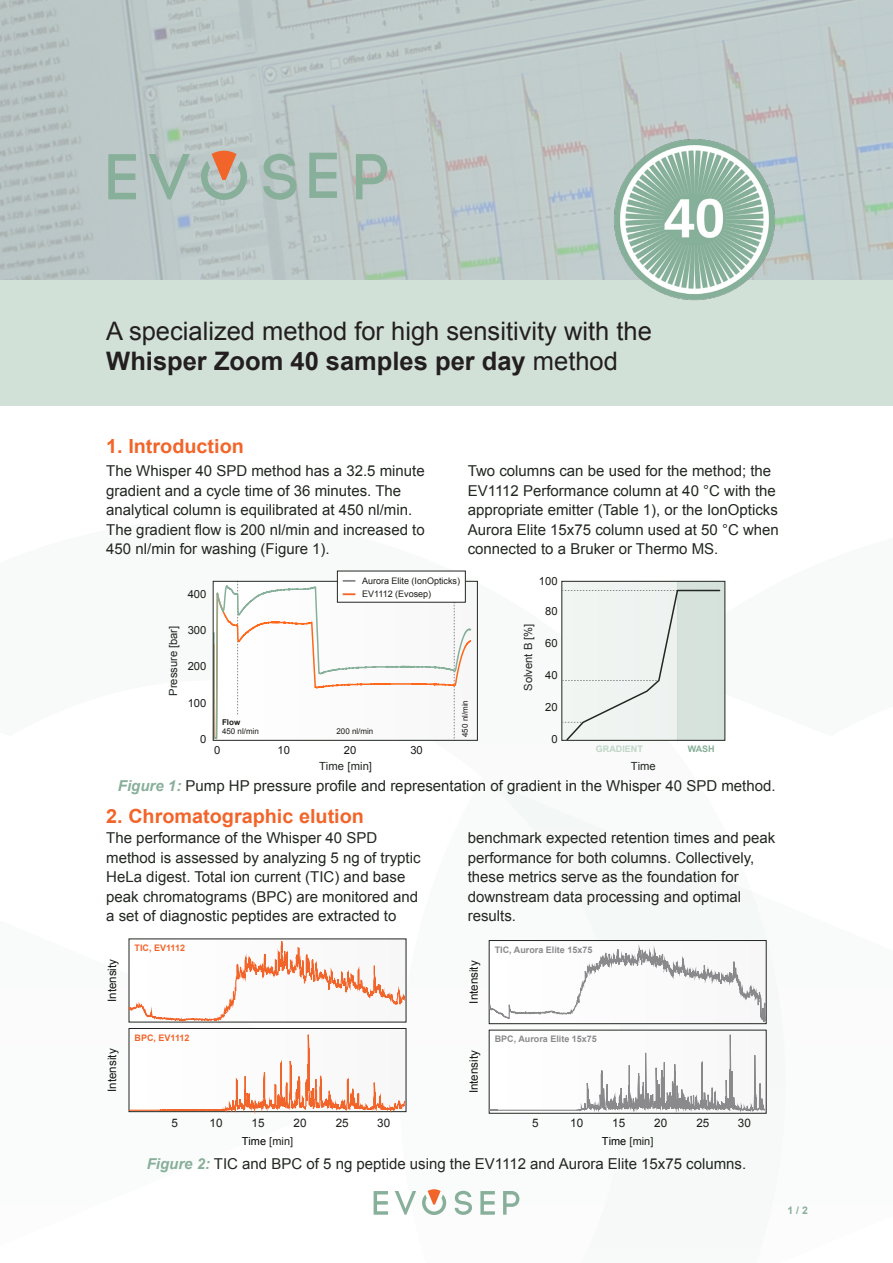
<style>
.page{position:relative;width:893px;height:1263px;background:#fff}
.page>*{position:absolute;margin:0;border:0;box-sizing:border-box;transform-origin:0 0}
.t1{font:25.5px/30.6px "Arial";color:#231f20}
.t2{font:700 19.5px "Arial";color:#f2652a}
.t3{font:15px/19.5px "Arial";color:#222721}
.t4{font:11.7px "Arial";color:#1c1d1a}
.t5{font:11.55px "Arial";color:#161612}
.t6{font:11.25px "Arial";color:#222721}
.t7{font:11.25px "Arial";color:#1c1d1a}
.t8{font:10.95px "Arial";color:#020202}
.t9{font:700 10.5px "Arial";color:#87af9a}
.t10{font:700 9px "Arial";color:#8a8a8d}
.t11{font:9px/13.4px "Arial";color:#1c1d1a}
.t12{font:700 9px "Arial";color:#f2652a}
.t13{font:700 9px "Arial";color:#bfd6c8}
.t14{font:700 9px "Arial";color:#87af9a}
.t15{font:7.95px "Arial";color:#1c1d1a}
.t16{font:700 7.95px "Arial";color:#1c1d1a}
.s1{font-weight:700}
.s2{font-weight:700;font-style:italic;color:#87af9a}
.s3{color:#222721}
.s4{color:#1d1c1a}
</style>
<div class="page">
<svg style="left:0;top:0;width:893px;height:279px;fill:#bfcbca"></svg>
<div style="left:0;top:279px;width:893px;height:126px;background:#d2e1d7"></div>
<svg style="left:480px;top:1191px;width:8px;height:24px"></svg>
<svg style="left:108px;top:154px;width:28px;height:45px"></svg>
<svg style="left:263px;top:154px;width:33px;height:46px"></svg>
<svg style="left:309px;top:153px;width:28px;height:45px"></svg>
<svg style="left:149px;top:154px;width:41px;height:45px"></svg>
<svg style="left:356px;top:154px;width:31px;height:45px"></svg>
<svg style="left:201px;top:151px;width:46px;height:49px"></svg>
<div style="left:561px;top:581px;width:116px;height:159px;background:#eff3f1"></div>
<div style="left:677px;top:581px;width:48px;height:159px;background:#d5e1db"></div>
<div style="left:561px;top:581px;width:164px;height:160px;border:1px solid #222721"></div>
<svg style="left:562px;top:589px;width:159px;height:152px"></svg>
<svg style="left:488px;top:782px;width:278px;height:433px"></svg>
<svg style="left:128px;top:942px;width:84px;height:171px"></svg>
<svg style="left:489px;top:903px;width:277px;height:190px"></svg>
<svg style="left:129px;top:938px;width:83px;height:87px"></svg>
<img style="left:594px;top:120px;width:200px;height:181px">
<svg style="left:212px;top:938px;width:260px;height:277px"></svg>
<svg style="left:212px;top:574px;width:261px;height:167px"></svg>
<div style="left:213px;top:581px;width:265px;height:160px;border:1px solid #222721"></div>
<div style="left:337px;top:571px;width:129px;height:31px;background:#fff"></div>
<svg style="left:343px;top:580px;width:12px;height:2px"></svg>
<svg style="left:343px;top:593px;width:12px;height:2px"></svg>
<h1 class="t1" style="left:106px;top:316px;width:547px">A specialized method for high sensitivity with the<br><span class="s1">Whisper Zoom 40 samples per day</span> method</h1>
<h2 class="t2" style="left:106px;top:433px;width:139px">1. Introduction</h2>
<p class="t3" style="left:106px;top:461px;width:320px">The Whisper 40 SPD method has a 32.5 minute gradient and a cycle time of 36 minutes. The analytical column is equilibrated at 450 nl/min.<br>The gradient flow is 200 nl/min and increased to 450 nl/min for washing (Figure 1).</p>
<p class="t3" style="left:468px;top:461px;width:313px">Two columns can be used for the method; the EV1112 Performance column at 40 °C with the appropriate emitter (Table 1), or the IonOpticks Aurora Elite 15x75 column used at 50 °C when connected to a Bruker or Thermo MS.</p>
<p class="t6" style="left:166px;top:696px;width:72px;rotate:-90deg">Pressure [bar]</p>
<p class="t7" style="left:188px;top:587px;width:20px">400</p>
<p class="t7" style="left:188px;top:623px;width:20px">300</p>
<p class="t7" style="left:188px;top:659px;width:20px">200</p>
<p class="t7" style="left:188px;top:695px;width:20px">100</p>
<p class="t7" style="left:200px;top:731px;width:8px">0</p>
<p class="t11" style="left:362px;top:574px;width:100px">Aurora Elite (IonOpticks)<br>EV1112 (Evosep)</p>
<p class="t16" style="left:222px;top:717px;width:20px">Flow</p>
<p class="t15" style="left:222px;top:726px;width:38px">450 nl/min</p>
<p class="t15" style="left:336px;top:726px;width:38px">200 nl/min</p>
<p class="t7" style="left:214px;top:742px;width:8px">0</p>
<p class="t7" style="left:278px;top:742px;width:14px">10</p>
<p class="t7" style="left:344px;top:742px;width:14px">20</p>
<p class="t7" style="left:410px;top:742px;width:14px">30</p>
<p class="t6" style="left:319px;top:758px;width:54px">Time [min]</p>
<p class="t15" style="left:460px;top:737px;width:38px;rotate:-90deg">450 nl/min</p>
<p class="t7" style="left:539px;top:574px;width:20px">100</p>
<p class="t6" style="left:521px;top:691px;width:69px;rotate:-90deg">Solvent B [%]</p>
<p class="t7" style="left:545px;top:604px;width:14px">80</p>
<p class="t7" style="left:545px;top:636px;width:14px">60</p>
<p class="t7" style="left:545px;top:668px;width:14px">40</p>
<p class="t7" style="left:545px;top:700px;width:14px">20</p>
<p class="t7" style="left:551px;top:731px;width:8px">0</p>
<p class="t13" style="left:596px;top:743px;width:48px">GRADIENT</p>
<p class="t14" style="left:688px;top:743px;width:28px">WASH</p>
<p class="t6" style="left:631px;top:758px;width:26px">Time</p>
<p class="t3" style="left:118px;top:776px;width:659px"><span class="s2">Figure 1:</span> Pump HP pressure profile and representation of gradient in the Whisper 40 SPD method.</p>
<h2 class="t2" style="left:106px;top:803px;width:259px">2. Chromatographic elution</h2>
<p class="t3" style="left:106px;top:828px;width:316px">The performance of the Whisper 40 SPD method is assessed by analyzing 5 ng of tryptic HeLa digest. Total ion current (TIC) and base peak chromatograms (BPC) are monitored and a set of diagnostic peptides are extracted to</p>
<p class="t3" style="left:468px;top:828px;width:309px">benchmark expected retention times and peak performance for both columns. Collectively, these metrics serve as the foundation for downstream data processing and optimal results.</p>
<p class="t5" style="left:105px;top:1002px;width:45px;rotate:-90deg">Intensity</p>
<p class="t5" style="left:105px;top:1092px;width:45px;rotate:-90deg">Intensity</p>
<p class="t12" style="left:134px;top:942px;width:52px">TIC, EV1112</p>
<p class="t10" style="left:495px;top:944px;width:99px">TIC, Aurora Elite 15x75</p>
<p class="t5" style="left:466px;top:1004px;width:45px;rotate:-90deg">Intensity</p>
<p class="t12" style="left:134px;top:1031px;width:57px">BPC, EV1112</p>
<p class="t10" style="left:495px;top:1033px;width:104px">BPC, Aurora Elite 15x75</p>
<p class="t5" style="left:466px;top:1093px;width:45px;rotate:-90deg">Intensity</p>
<p class="t4" style="left:171px;top:1115px;width:8px">5</p>
<p class="t4" style="left:210px;top:1115px;width:15px">10</p>
<p class="t4" style="left:252px;top:1115px;width:15px">15</p>
<p class="t4" style="left:294px;top:1115px;width:15px">20</p>
<p class="t4" style="left:336px;top:1115px;width:15px">25</p>
<p class="t4" style="left:377px;top:1115px;width:15px">30</p>
<p class="t4" style="left:532px;top:1115px;width:8px">5</p>
<p class="t4" style="left:570px;top:1115px;width:15px">10</p>
<p class="t4" style="left:612px;top:1115px;width:15px">15</p>
<p class="t4" style="left:654px;top:1115px;width:15px">20</p>
<p class="t4" style="left:696px;top:1115px;width:15px">25</p>
<p class="t4" style="left:738px;top:1115px;width:15px">30</p>
<p class="t8" style="left:242px;top:1133px;width:53px">Time <span class="s3">[</span><span class="s4">min</span><span class="s3">]</span></p>
<p class="t8" style="left:602px;top:1133px;width:53px">Time <span class="s3">[</span><span class="s4">min</span><span class="s3">]</span></p>
<p class="t3" style="left:147px;top:1154px;width:601px"><span class="s2">Figure 2:</span> TIC and BPC of 5 ng peptide using the EV1112 and Aurora Elite 15x75 columns.</p>
<p class="t9" style="left:787px;top:1203px;width:22px">1 / 2</p>
</div>
